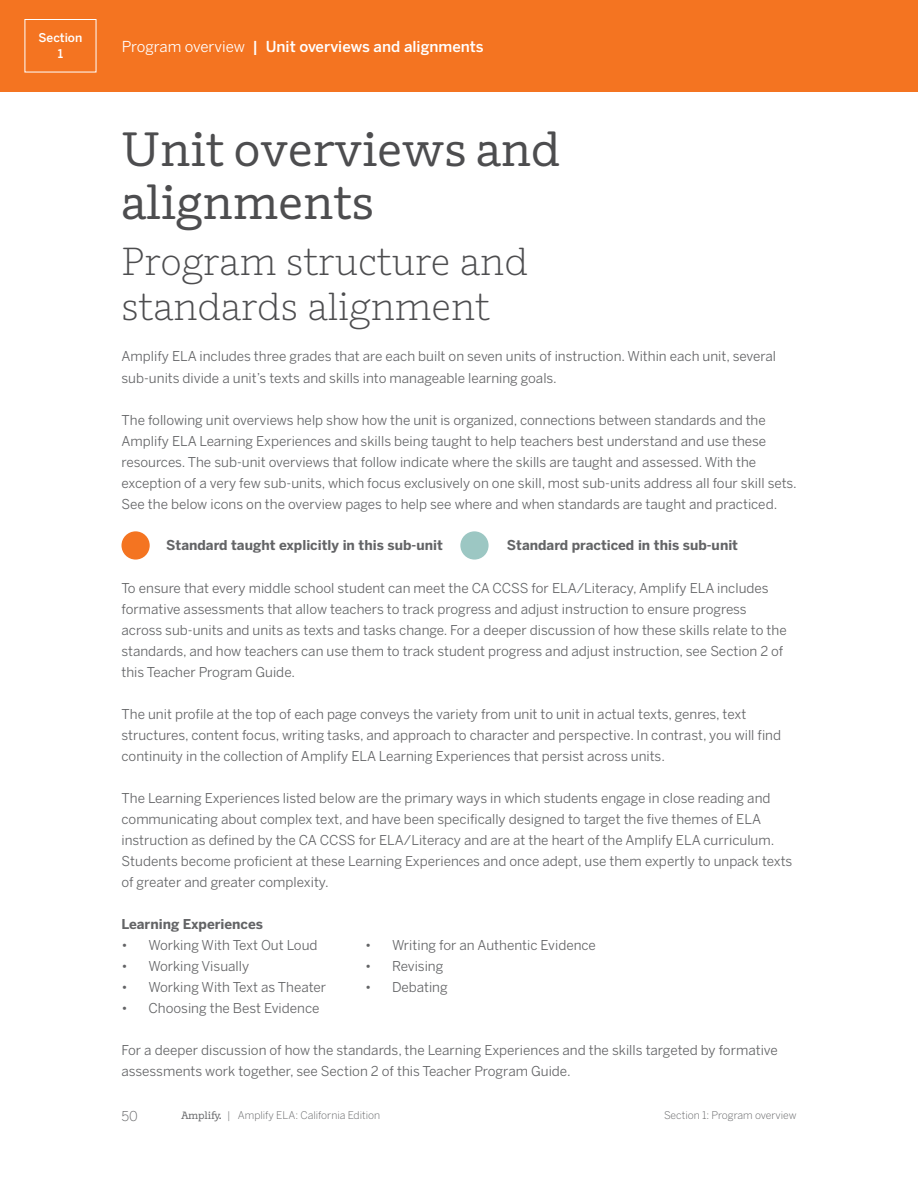
<style>
.page{position:relative;width:918px;height:1188px;background:#fff}
.page>*{position:absolute;margin:0;border:0;box-sizing:border-box;transform-origin:0 0}
.t1{font:48px/52.5px "Amplify";color:#4d4d4f}
.t2{font:300 39px/45px "Amplify";color:#4d4d4f}
.t3{font:500 15px "Benton Sans";color:#fff}
.t4{font:13.5px/21px "Benton Sans";color:#636466}
.t5{font:700 13.5px "Benton Sans";color:#636466}
.t6{font:300 13.5px "Benton Sans";color:#636466}
.t7{font:500 12px/16.5px "Benton Sans";color:#fff;text-align:center}
.t8{font:300 10.5px "Benton Sans";color:#636466}
.s1{font-weight:400}
.s2{font-family:"Amplify";font-weight:400}
</style>
<div class="page">
<div style="left:0;top:0;width:918px;height:92px;background:#f47421"></div>
<div style="left:25px;top:19px;width:71px;height:53px;border:1px solid #fff"></div>
<div style="left:460px;top:531px;width:29px;height:29px;background:#9cc7c3;border-radius:50%"></div>
<div style="left:122px;top:531px;width:28px;height:29px;background:#f47421;border-radius:50%"></div>
<p class="t7" style="left:39px;top:30px;width:45px">Section<br>1</p>
<p class="t3" style="left:122px;top:38px;width:363px"><span class="s1">Program overview</span> | Unit overviews and alignments</p>
<h1 class="t1" style="left:122px;top:123px;width:440px">Unit overviews and alignments</h1>
<h2 class="t2" style="left:122px;top:239px;width:408px">Program structure and standards alignment</h2>
<p class="t4" style="left:122px;top:346px;width:656px">Amplify ELA includes three grades that are each built on seven units of instruction. Within each unit, several sub-units divide a unit’s texts and skills into manageable learning goals.</p>
<p class="t4" style="left:122px;top:409px;width:677px">The following unit overviews help show how the unit is organized, connections between standards and the Amplify ELA Learning Experiences and skills being taught to help teachers best understand and use these resources. The sub-unit overviews that follow indicate where the skills are taught and assessed. With the exception of a very few sub-units, which focus exclusively on one skill, most sub-units address all four skill sets.<br>See the below icons on the overview pages to help see where and when standards are taught and practiced.</p>
<p class="t5" style="left:166px;top:537px;width:278px">Standard taught explicitly in this sub-unit</p>
<p class="t5" style="left:507px;top:537px;width:233px">Standard practiced in this sub-unit</p>
<p class="t4" style="left:122px;top:577px;width:667px">To ensure that every middle school student can meet the CA CCSS for ELA/Literacy, Amplify ELA includes formative assessments that allow teachers to track progress and adjust instruction to ensure progress across sub-units and units as texts and tasks change. For a deeper discussion of how these skills relate to the standards, and how teachers can use them to track student progress and adjust instruction, see Section 2 of this Teacher Program Guide.</p>
<p class="t4" style="left:122px;top:703px;width:661px">The unit profile at the top of each page conveys the variety from unit to unit in actual texts, genres, text structures, content focus, writing tasks, and approach to character and perspective. In contrast, you will find continuity in the collection of Amplify ELA Learning Experiences that persist across units.</p>
<p class="t4" style="left:122px;top:787px;width:672px">The Learning Experiences listed below are the primary ways in which students engage in close reading and communicating about complex text, and have been specifically designed to target the five themes of ELA instruction as defined by the CA CCSS for ELA/Literacy and are at the heart of the Amplify ELA curriculum.<br>Students become proficient at these Learning Experiences and once adept, use them expertly to unpack texts of greater and greater complexity.</p>
<p class="t5" style="left:122px;top:916px;width:143px">Learning Experiences</p>
<p class="t4" style="left:122px;top:934px;width:198px">• Working With Text Out Loud</p>
<p class="t4" style="left:122px;top:955px;width:129px">• Working Visually</p>
<p class="t4" style="left:122px;top:976px;width:206px">• Working With Text as Theater</p>
<p class="t4" style="left:122px;top:997px;width:200px">• Choosing the Best Evidence</p>
<p class="t4" style="left:122px;top:1039px;width:658px">For a deeper discussion of how the standards, the Learning Experiences and the skills targeted by formative assessments work together, see Section 2 of this Teacher Program Guide.</p>
<p class="t4" style="left:365px;top:934px;width:232px">• Writing for an Authentic Evidence</p>
<p class="t4" style="left:365px;top:955px;width:80px">• Revising</p>
<p class="t4" style="left:365px;top:976px;width:84px">• Debating</p>
<p class="t6" style="left:122px;top:1109px;width:18px">50</p>
<p class="t8" style="left:181px;top:1109px;width:201px"><span class="s2">¬.</span> | Amplify ELA: California Edition</p>
<p class="t8" style="left:664px;top:1109px;width:134px">Section 1: Program overview</p>
</div>
